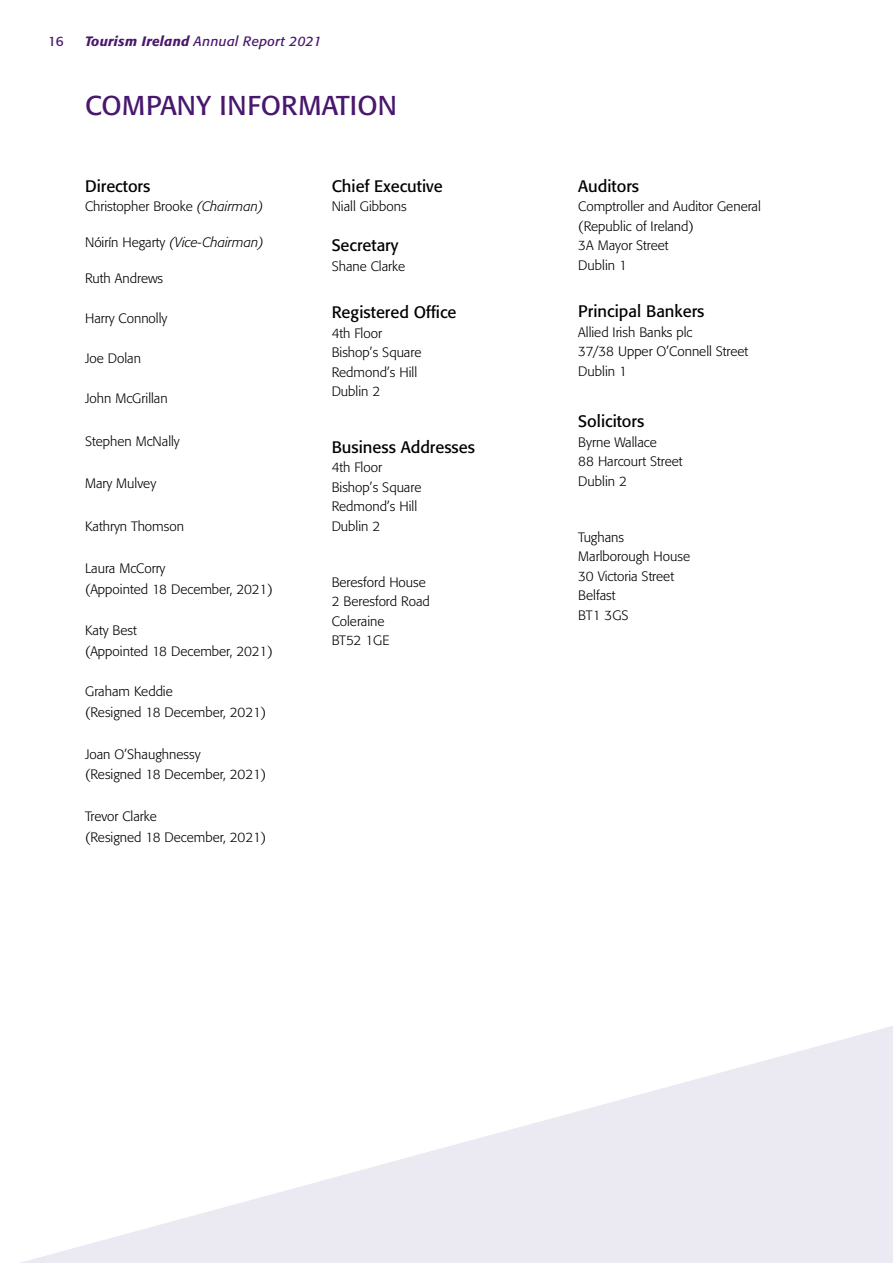
<style>
.page{position:relative;width:893px;height:1263px;background:#fff}
.page>*{position:absolute;margin:0;border:0;box-sizing:border-box;transform-origin:0 0}
.t1{font:27px "Formata";letter-spacing:.01em;color:#49176d}
.t2{font:16.5px "Formata";color:#000}
.t3{font:300 13.5px/19.5px "Formata";color:#000}
.t4{font:italic 13.5px "Formata";letter-spacing:.025em;color:#49176d}
.t5{font:italic 300 13.5px "Formata";color:#000}
.t6{font:13.5px "Formata";color:#49176d}
.s1{font-weight:500}
.s2{font-style:italic}
.s3{font-style:normal}
</style>
<div class="page">
<svg style="left:20px;top:1026px;width:873px;height:237px"></svg>
<p class="t6" style="left:48px;top:33px;width:17px">16</p>
<p class="t4" style="left:85px;top:33px;width:238px"><span class="s1">Tourism Ireland</span> Annual Report 2021</p>
<h1 class="t1" style="left:85px;top:89px;width:314px">COMPANY INFORMATION</h1>
<p class="t2" style="left:85px;top:176px;width:67px">Directors</p>
<p class="t3" style="left:85px;top:197px;width:180px">Christopher Brooke <span class="s2">(Chairman)</span></p>
<p class="t5" style="left:85px;top:234px;width:180px"><span class="s3">Nóirín Hegarty</span> (Vice-Chairman)</p>
<p class="t3" style="left:85px;top:268px;width:80px">Ruth Andrews</p>
<p class="t3" style="left:85px;top:308px;width:84px">Harry Connolly</p>
<p class="t3" style="left:85px;top:349px;width:57px">Joe Dolan</p>
<p class="t3" style="left:85px;top:389px;width:84px">John McGrillan</p>
<p class="t3" style="left:85px;top:431px;width:96px">Stephen McNally</p>
<p class="t3" style="left:85px;top:474px;width:73px">Mary Mulvey</p>
<p class="t3" style="left:85px;top:516px;width:101px">Kathryn Thomson</p>
<p class="t3" style="left:85px;top:558px;width:189px;line-height:20.9px">Laura McCorry<br>(Appointed 18 December, 2021)</p>
<p class="t3" style="left:85px;top:620px;width:189px;line-height:20.9px">Katy Best<br>(Appointed 18 December, 2021)</p>
<p class="t3" style="left:85px;top:681px;width:183px;line-height:20.9px">Graham Keddie<br>(Resigned 18 December, 2021)</p>
<p class="t3" style="left:85px;top:744px;width:183px;line-height:20.9px">Joan O’Shaughnessy<br>(Resigned 18 December, 2021)</p>
<p class="t3" style="left:85px;top:806px;width:183px;line-height:20.9px">Trevor Clarke<br>(Resigned 18 December, 2021)</p>
<p class="t2" style="left:332px;top:176px;width:113px">Chief Executive</p>
<p class="t3" style="left:332px;top:197px;width:77px">Niall Gibbons</p>
<p class="t2" style="left:332px;top:236px;width:68px">Secretary</p>
<p class="t3" style="left:332px;top:257px;width:75px">Shane Clarke</p>
<p class="t2" style="left:332px;top:303px;width:126px">Registered Office</p>
<p class="t3" style="left:332px;top:324px;width:91px">4th Floor<br>Bishop’s Square<br>Redmond’s Hill<br>Dublin 2</p>
<p class="t2" style="left:332px;top:437px;width:145px">Business Addresses</p>
<p class="t3" style="left:332px;top:458px;width:91px">4th Floor<br>Bishop’s Square<br>Redmond’s Hill<br>Dublin 2</p>
<p class="t3" style="left:332px;top:572px;width:100px">Beresford House<br>2 Beresford Road<br>Coleraine<br>BT52 1GE</p>
<p class="t2" style="left:578px;top:176px;width:62px">Auditors</p>
<p class="t3" style="left:578px;top:197px;width:184px">Comptroller and Auditor General (Republic of Ireland)<br>3A Mayor Street<br>Dublin 1</p>
<p class="t2" style="left:578px;top:301px;width:128px">Principal Bankers</p>
<p class="t3" style="left:578px;top:322px;width:171px">Allied Irish Banks plc<br>37/38 Upper O’Connell Street<br>Dublin 1</p>
<p class="t2" style="left:578px;top:412px;width:67px">Solicitors</p>
<p class="t3" style="left:578px;top:433px;width:106px">Byrne Wallace<br>88 Harcourt Street<br>Dublin 2</p>
<p class="t3" style="left:578px;top:528px;width:113px">Tughans<br>Marlborough House<br>30 Victoria Street<br>Belfast<br>BT1 3GS</p>
</div>
